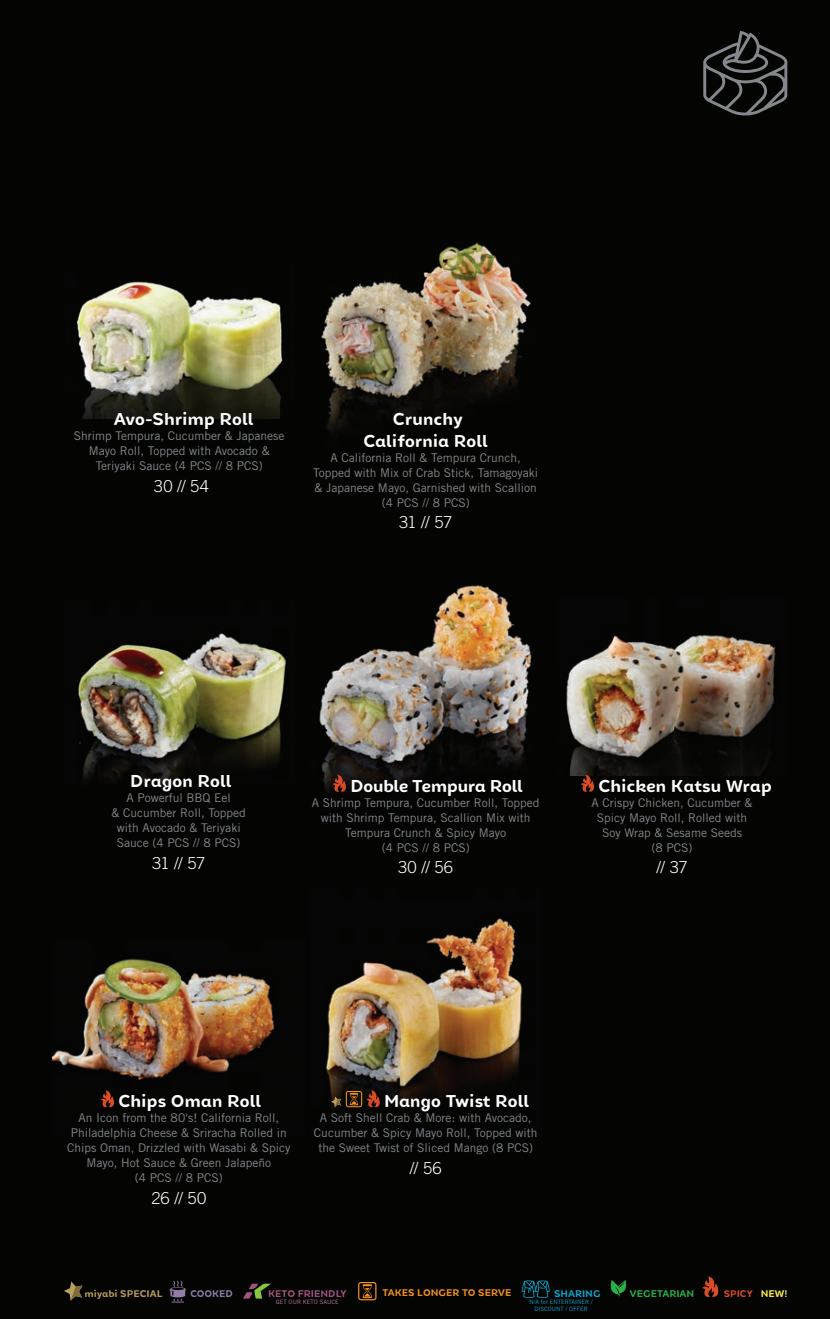
<style>
.page{position:relative;width:830px;height:1319px;background:#fff}
.page>*{position:absolute;margin:0;border:0;box-sizing:border-box;transform-origin:0 0}
.t1{font:700 16.5px/21.6px "Chamfort Family";letter-spacing:-.02em;color:#fff;text-align:center}
.t2{font:300 16.5px "Trade Gothic LT Std";letter-spacing:.005em;color:#fff}
.t3{font:700 16.5px "Chamfort Family";letter-spacing:-.04em;color:#fff}
.t4{font:12px/15px "Trade Gothic LT Std";color:#84888c;text-align:center}
.t5{font:700 9.3px "Chamfort Family";color:#f6911e}
.t6{font:700 9.3px "Chamfort Family";color:#bb9e5c}
.t7{font:700 9.3px "Chamfort Family";color:#a1547f}
.t8{font:700 9.3px "Chamfort Family";color:#2ab049}
.t9{font:700 9.3px "Chamfort Family";color:#0ca6cf}
.t10{font:700 9.3px "Chamfort Family";color:#917ba8}
.t11{font:700 9.15px "Chamfort Family";color:#dc4c27}
.t12{font:6px/6.6px "Trade Gothic LT Std";color:#0ca6cf;text-align:center}
.t13{font:6px "Trade Gothic LT Std";color:#b67c9c}
.s1{font-size:9.3px;color:#fff34f}
</style>
<div class="page">
<div style="left:0;top:0;width:829px;height:1318px;background:#040503"></div>
<svg style="left:610px;top:1280px;width:15px;height:16px"></svg>
<svg style="left:702px;top:1276px;width:16px;height:20px"></svg>
<svg style="left:521px;top:1280px;width:28px;height:17px"></svg>
<svg style="left:243px;top:1283px;width:28px;height:15px"></svg>
<svg style="left:358px;top:1282px;width:18px;height:17px"></svg>
<svg style="left:169px;top:1280px;width:17px;height:22px"></svg>
<svg style="left:64px;top:1281px;width:18px;height:19px"></svg>
<img style="left:566px;top:635px;width:210px;height:140px">
<img style="left:78px;top:633px;width:209px;height:151px">
<img style="left:321px;top:242px;width:210px;height:189px">
<img style="left:319px;top:585px;width:213px;height:207px">
<img style="left:52px;top:959px;width:223px;height:149px">
<img style="left:76px;top:281px;width:207px;height:137px">
<img style="left:326px;top:918px;width:197px;height:191px">
<svg style="left:703px;top:31px;width:84px;height:84px"></svg>
<svg style="left:101px;top:1090px;width:13px;height:17px"></svg>
<svg style="left:331px;top:1090px;width:48px;height:17px"></svg>
<svg style="left:580px;top:774px;width:14px;height:17px"></svg>
<svg style="left:332px;top:774px;width:14px;height:17px"></svg>
<h1 class="t1" style="left:114px;top:407px;width:141px">Avo-Shrimp Roll</h1>
<p class="t4" style="left:74px;top:428px;width:212px">Shrimp Tempura, Cucumber &amp; Japanese<br>Mayo Roll, Topped with Avocado &amp;<br>Teriyaki Sauce (4 PCS // 8 PCS)</p>
<h1 class="t2" style="left:154px;top:476px;width:57px">30 // 54</h1>
<h1 class="t1" style="left:363px;top:407px;width:126px">Crunchy<br>California Roll</h1>
<p class="t4" style="left:313px;top:449px;width:226px">A California Roll &amp; Tempura Crunch, Topped with Mix of Crab Stick, Tamagoyaki &amp; Japanese Mayo, Garnished with Scallion (4 PCS // 8 PCS)</p>
<h1 class="t2" style="left:399px;top:512px;width:55px">31 // 57</h1>
<h1 class="t1" style="left:130px;top:769px;width:103px">Dragon Roll</h1>
<p class="t4" style="left:111px;top:789px;width:136px">A Powerful BBQ Eel<br>&amp; Cucumber Roll, Topped with Avocado &amp; Teriyaki<br>Sauce (4 PCS // 8 PCS)</p>
<h1 class="t2" style="left:152px;top:852px;width:55px">31 // 57</h1>
<h1 class="t3" style="left:350px;top:773px;width:174px">Double Tempura Roll</h1>
<p class="t4" style="left:312px;top:794px;width:229px">A Shrimp Tempura, Cucumber Roll, Topped with Shrimp Tempura, Scallion Mix with<br>Tempura Crunch &amp; Spicy Mayo<br>(4 PCS // 8 PCS)</p>
<h1 class="t2" style="left:398px;top:857px;width:56px">30 // 56</h1>
<h1 class="t1" style="left:598px;top:774px;width:175px">Chicken Katsu Wrap</h1>
<p class="t4" style="left:591px;top:794px;width:162px">A Crispy Chicken, Cucumber &amp;<br>Spicy Mayo Roll, Rolled with<br>Soy Wrap &amp; Sesame Seeds<br>(8 PCS)</p>
<h1 class="t2" style="left:656px;top:857px;width:33px">// 37</h1>
<h1 class="t1" style="left:118px;top:1089px;width:144px">Chips Oman Roll</h1>
<p class="t4" style="left:67px;top:1110px;width:225px">An Icon from the 80's! California Roll, Philadelphia Cheese &amp; Sriracha Rolled in Chips Oman, Drizzled with Wasabi &amp; Spicy Mayo, Hot Sauce &amp; Green Jalapeño<br>(4 PCS // 8 PCS)</p>
<h1 class="t2" style="left:151px;top:1187px;width:56px">26 // 50</h1>
<h1 class="t1" style="left:384px;top:1089px;width:147px">Mango Twist Roll</h1>
<p class="t4" style="left:314px;top:1110px;width:225px">A Soft Shell Crab &amp; More: with Avocado,<br>Cucumber &amp; Spicy Mayo Roll, Topped with the Sweet Twist of Sliced Mango (8 PCS)</p>
<h1 class="t2" style="left:409px;top:1157px;width:33px">// 56</h1>
<p class="t6" style="left:84px;top:1285px;width:79px">miyabi SPECIAL</p>
<p class="t10" style="left:190px;top:1285px;width:44px">COOKED</p>
<p class="t7" style="left:268px;top:1285px;width:80px">KETO FRIENDLY</p>
<p class="t13" style="left:276px;top:1298px;width:64px">GET OUR KETO SAUCE</p>
<p class="t5" style="left:382px;top:1285px;width:130px">TAKES LONGER TO SERVE</p>
<p class="t9" style="left:553px;top:1285px;width:48px">SHARING</p>
<p class="t8" style="left:629px;top:1285px;width:66px">VEGETARIAN</p>
<p class="t11" style="left:723px;top:1285px;width:65px">SPICY <span class="s1">NEW!</span></p>
<p class="t12" style="left:529px;top:1298px;width:65px">N/A for ENTERTAINER /<br>DISCOUNT / OFFER</p>
</div>
